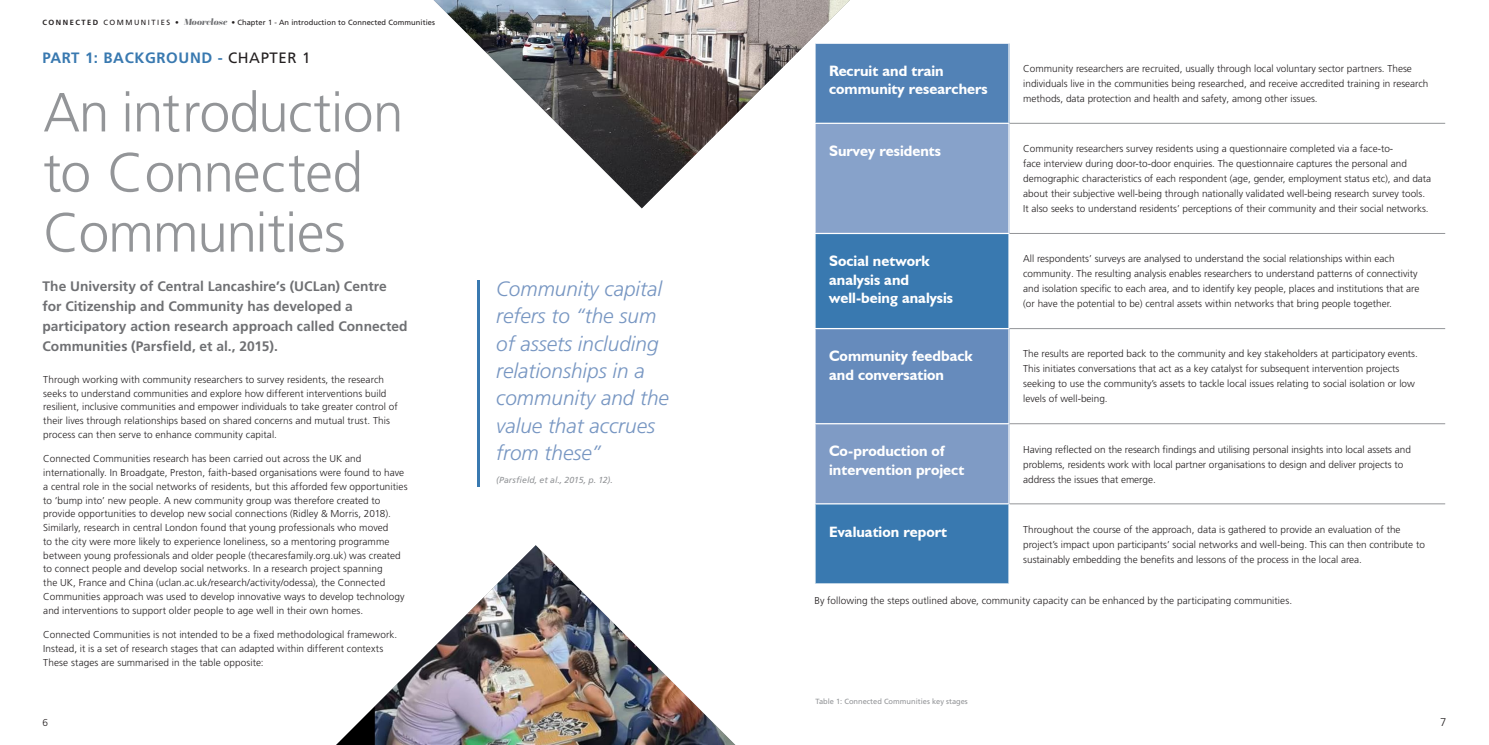
<style>
.page{position:relative;width:1489px;height:745px;background:#fff}
.page>*{position:absolute;margin:0;border:0;box-sizing:border-box;transform-origin:0 0}
.t1{font:300 55px/60px "Frutiger LT Pro";letter-spacing:-.015em;color:#939598}
.Subheadline{font:italic 300 20.75px/27.4px "Frutiger LT Pro";color:#7796c2}
.t2{font:700 15px/18.5px "Humanist 521 BT";color:#fff}
.Body_Text{font:700 15px "Frutiger LT Pro";letter-spacing:.04em;color:#3979b0}
.Body_Text-2{font:700 13.75px/20px "Frutiger LT Pro";color:#6f7073}
.t3{font:300 11.25px "Frutiger LT Pro";color:#231f20}
.Body_Text-3{font:300 10px/13.8px "Frutiger LT Pro";color:#231f20}
.Body_Text_-_For_Exce{font:italic 8.75px "Frutiger LT Pro";letter-spacing:.005em;color:#939598}
.t4{font:7.5px "Frutiger LT Pro";letter-spacing:.01em;color:#231f20}
.Caption_Text{font:7.5px "Frutiger LT Pro";color:#939598}
.s1{font-weight:700}
.s2{font-family:"Questa Grande";font-weight:900;font-style:italic;font-size:9.25px;color:#6f7073}
.s3{font-weight:400;color:#231f20}
</style>
<div class="page">
<img style="left:337px;top:545px;width:398px;height:199px">
<img style="left:433px;top:0;width:417px;height:208px">
<hr style="left:477px;top:280px;width:3px;height:206px;background:#3979b0">
<div style="left:815px;top:43px;width:193px;height:80px;background:#5282b6"></div>
<div style="left:815px;top:123px;width:193px;height:110px;background:#87a2ca"></div>
<div style="left:815px;top:234px;width:193px;height:349px;background:#3979b0"></div>
<div style="left:815px;top:328px;width:193px;height:95px;background:#668bbc"></div>
<div style="left:815px;top:423px;width:193px;height:80px;background:#7f9bc5"></div>
<hr style="left:814px;top:43px;width:194px;height:1px;background:#fff">
<hr style="left:814px;top:44px;width:1px;height:79px;background:#fff">
<hr style="left:814px;top:123px;width:195px;height:1px;background:#fff">
<hr style="left:814px;top:124px;width:1px;height:109px;background:#fff">
<hr style="left:814px;top:328px;width:195px;height:1px;background:#fff">
<hr style="left:814px;top:423px;width:195px;height:1px;background:#fff">
<hr style="left:814px;top:503px;width:195px;height:1px;background:#fff">
<hr style="left:1009px;top:123px;width:435px;height:1px;background:#939598">
<hr style="left:1009px;top:233px;width:435px;height:1px;background:#939598">
<hr style="left:1009px;top:328px;width:435px;height:1px;background:#939598">
<hr style="left:1009px;top:423px;width:435px;height:1px;background:#939598">
<hr style="left:1009px;top:503px;width:435px;height:1px;background:#939598">
<p class="t4" style="left:43px;top:18px;width:394px"><span class="s1">C O N N E C T E D</span> C O M M U N I T I E S • <span class="s2">Moorclose</span> • Chapter 1 - An introduction to Connected Communities</p>
<p class="Body_Text" style="left:43px;top:49px;width:269px">PART 1: BACKGROUND - <span class="s3">CHAPTER 1</span></p>
<p class="t1" style="left:43px;top:83px;width:362px">An introduction to Connected<br>Communities</p>
<p class="Body_Text-2" style="left:43px;top:275px;width:366px">The University of Central Lancashire’s (UCLan) Centre for Citizenship and Community has developed a participatory action research approach called Connected Communities (Parsfield, et al., 2015).</p>
<p class="Body_Text-3" style="left:43px;top:372px;width:356px">Through working with community researchers to survey residents, the research seeks to understand communities and explore how different interventions build resilient, inclusive communities and empower individuals to take greater control of their lives through relationships based on shared concerns and mutual trust. This process can then serve to enhance community capital.</p>
<p class="Body_Text-3" style="left:43px;top:451px;width:366px">Connected Communities research has been carried out across the UK and internationally. In Broadgate, Preston, faith-based organisations were found to have a central role in the social networks of residents, but this afforded few opportunities to ‘bump into’ new people. A new community group was therefore created to provide opportunities to develop new social connections (Ridley &amp; Morris, 2018).<br>Similarly, research in central London found that young professionals who moved<br>to the city were more likely to experience loneliness, so a mentoring programme between young professionals and older people (thecaresfamily.org. uk) was created to connect people and develop social networks. In a research project spanning<br>the UK, France and China (uclan. ac. uk/research/activity/odessa), the Connected Communities approach was used to develop innovative ways to develop technology and interventions to support older people to age well in their own homes.</p>
<p class="Body_Text-3" style="left:43px;top:627px;width:353px">Connected Communities is not intended to be a fixed methodological framework.<br>Instead, it is a set of research stages that can adapted within different contexts<br>These stages are summarised in the table opposite:</p>
<p class="Subheadline" style="left:496px;top:275px;width:174px">Community capital refers to “the sum of assets including relationships in a community and the value that accrues from these”</p>
<p class="Body_Text_-_For_Exce" style="left:496px;top:474px;width:118px">(Parsfield, et al., 2015, p. 12).</p>
<p class="t2" style="left:829px;top:61px;width:160px">Recruit and train community researchers</p>
<p class="Body_Text-3" style="left:1023px;top:61px;width:407px;line-height:15px">Community researchers are recruited, usually through local voluntary sector partners. These individuals live in the communities being researched, and receive accredited training in research methods, data protection and health and safety, among other issues.</p>
<p class="t2" style="left:829px;top:141px;width:113px">Survey residents</p>
<p class="Body_Text-3" style="left:1023px;top:141px;width:409px;line-height:15px">Community researchers survey residents using a questionnaire completed via a face-to-<br>face interview during door-to-door enquiries. The questionnaire captures the personal and demographic characteristics of each respondent (age, gender, employment status etc), and data about their subjective well-being through nationally validated well-being research survey tools.<br>It also seeks to understand residents’ perceptions of their community and their social networks.</p>
<p class="t2" style="left:829px;top:251px;width:125px">Social network analysis and well-being analysis</p>
<p class="Body_Text-3" style="left:1023px;top:251px;width:398px;line-height:15px">All respondents’ surveys are analysed to understand the social relationships within each community. The resulting analysis enables researchers to understand patterns of connectivity and isolation specific to each area, and to identify key people, places and institutions that are (or have the potential to be) central assets within networks that bring people together.</p>
<p class="t2" style="left:829px;top:346px;width:145px">Community feedback and conversation</p>
<p class="Body_Text-3" style="left:1023px;top:346px;width:394px;line-height:15px">The results are reported back to the community and key stakeholders at participatory events.<br>This initiates conversations that act as a key catalyst for subsequent intervention projects seeking to use the community’s assets to tackle local issues relating to social isolation or low levels of well-being.</p>
<p class="t2" style="left:829px;top:441px;width:137px">Co-production of intervention project</p>
<p class="Body_Text-3" style="left:1023px;top:441px;width:389px;line-height:15px">Having reflected on the research findings and utilising personal insights into local assets and problems, residents work with local partner organisations to design and deliver projects to address the issues that emerge.</p>
<p class="t2" style="left:829px;top:521px;width:119px">Evaluation report</p>
<p class="Body_Text-3" style="left:1023px;top:521px;width:403px;line-height:15px">Throughout the course of the approach, data is gathered to provide an evaluation of the project’s impact upon participants’ social networks and well-being. This can then contribute to sustainably embedding the benefits and lessons of the process in the local area.</p>
<p class="Body_Text-3" style="left:814px;top:593px;width:477px">By following the steps outlined above, community capacity can be enhanced by the participating communities.</p>
<p class="Caption_Text" style="left:815px;top:696px;width:154px">Table 1: Connected Communities key stages</p>
<p class="Body_Text-3" style="left:43px;top:715px;width:7px">6</p>
<p class="t3" style="left:1439px;top:715px;width:8px">7</p>
</div>
